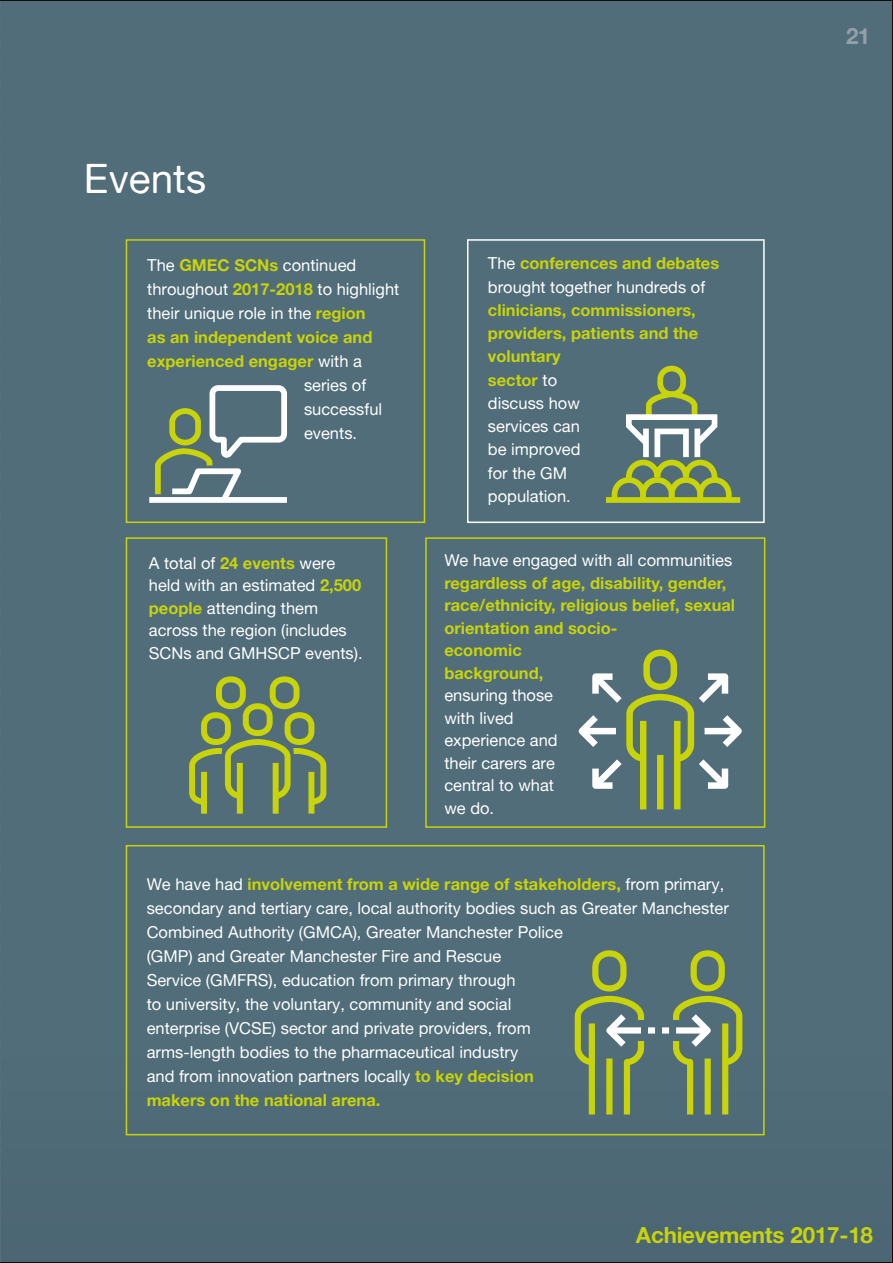
<style>
.page{position:relative;width:893px;height:1263px;background:#fff}
.page>*{position:absolute;margin:0;border:0;box-sizing:border-box;transform-origin:0 0}
.t1{font:40.5px "Alte Haas Grotesk";color:#fff}
.t2{font:22.5px "Alte Haas Grotesk Bold";letter-spacing:-.01em;color:#c8d409}
.t3{font:22.5px "Alte Haas Grotesk Bold";color:#94a0a9}
.t4{font:16.5px/24px "Alte Haas Grotesk";color:#fff}
.t5{font:16.5px/22.5px "Alte Haas Grotesk Bold";color:#c8d409}
.s1{font-family:"Alte Haas Grotesk Bold";color:#c8d409}
.s2{font-family:"Alte Haas Grotesk";color:#fff}
</style>
<div class="page">
<div style="left:1px;top:0;width:892px;height:1263px;background:#516d7a"></div>
<svg style="left:0;top:0;width:1px;height:1263px"></svg>
<h1 class="t1" style="left:84px;top:154px;width:124px">Events</h1>
<p class="t4" style="left:147px;top:253px;width:254px">The <span class="s1">GMEC SCNs</span> continued throughout <span class="s1">2017-2018</span> to highlight their unique role in the <span class="s1">region</span></p>
<p class="t5" style="left:147px;top:325px;width:227px;line-height:24px">as an independent voice and experienced engager <span class="s2">with a</span></p>
<p class="t4" style="left:304px;top:373px;width:80px">series of successful events.</p>
<p class="t4" style="left:149px;top:551px;width:214px;line-height:22.5px">A total of <span class="s1">24 events</span> were held with an estimated <span class="s1">2,500 people</span> attending them across the region (includes<br>SCNs and GMHSCP events).</p>
<p class="t5" style="left:488px;top:252px;width:233px"><span class="s2">The</span> conferences and debates</p>
<p class="t4" style="left:488px;top:274px;width:219px">brought together hundreds of</p>
<p class="t5" style="left:488px;top:298px;width:212px;line-height:23.2px">clinicians, commissioners, providers, patients and the voluntary<br>sector <span class="s2">to</span></p>
<p class="t4" style="left:488px;top:391px;width:94px;line-height:23.2px">discuss how services can be improved for the GM population.</p>
<p class="t4" style="left:444px;top:548px;width:289px">We have engaged with all communities</p>
<p class="t5" style="left:444px;top:571px;width:292px">regardless of age, disability, gender, race/ethnicity, religious belief, sexual orientation and socio-<br>economic<br>background,</p>
<p class="t4" style="left:444px;top:684px;width:115px;line-height:22.5px">ensuring those with lived experience and their carers are central to what we do.</p>
<p class="t5" style="left:147px;top:872px;width:579px"><span class="s2">We have had</span> involvement from a wide range of stakeholders, <span class="s2">from primary,</span></p>
<p class="t4" style="left:147px;top:895px;width:584px">secondary and tertiary care, local authority bodies such as Greater Manchester Combined Authority (GMCA), Greater Manchester Police<br>(GMP) and Greater Manchester Fire and Rescue<br>Service (GMFRS), education from primary through<br>to university, the voluntary, community and social<br>enterprise (VCSE) sector and private providers, from<br>arms-length bodies to the pharmaceutical industry<br>and from innovation partners locally <span class="s1">to key decision</span></p>
<p class="t5" style="left:147px;top:1088px;width:235px">makers on the national arena.</p>
<h2 class="t3" style="left:846px;top:22px;width:26px">21</h2>
<h2 class="t2" style="left:636px;top:1221px;width:239px">Achievements 2017-18</h2>
</div>
